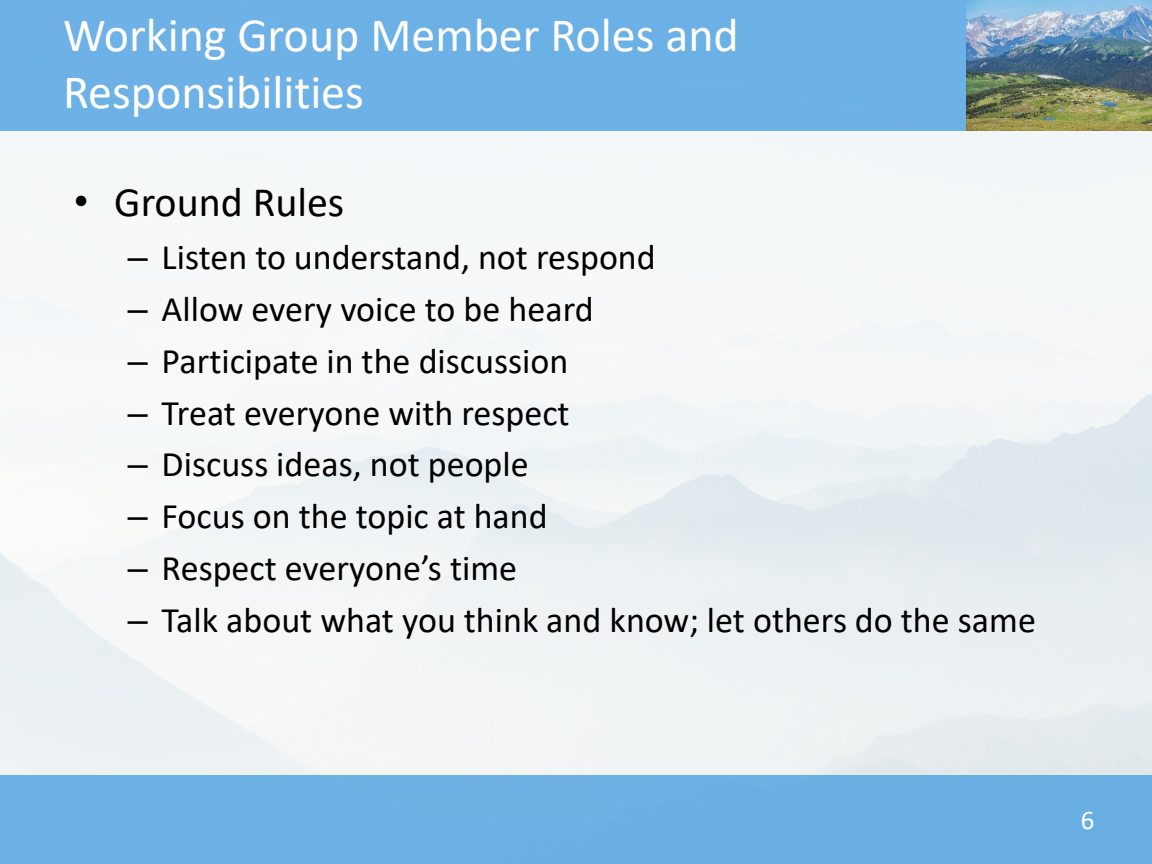
<style>
.page{position:relative;width:1152px;height:864px;background:#fff}
.page>*{position:absolute;margin:0;border:0;box-sizing:border-box;transform-origin:0 0}
.t1{font:48px/57.6px "Calibri";color:#fff}
.t2{font:42px "Calibri";color:#000}
.t3{font:36px "Calibri";color:#000}
.t4{font:27px "Calibri";color:#fff}
.s1{font-family:"Arial"}
</style>
<div class="page">
<img style="left:0;top:130px;width:1152px;height:646px">
<div style="left:0;top:0;width:1152px;height:130px;background:#6db1e6"></div>
<div style="left:0;top:776px;width:1152px;height:88px;background:#6cb0e5"></div>
<img style="left:966px;top:0;width:186px;height:130px">
<p class="t1" style="left:63px;top:5px;width:677px">Working Group Member Roles and<br>Responsibilities</p>
<p class="t2" style="left:74px;top:173px;width:272px"><span class="s1">•</span> Ground Rules</p>
<p class="t3" style="left:128px;top:232px;width:529px"><span class="s1">–</span> Listen to understand, not respond</p>
<p class="t3" style="left:128px;top:284px;width:467px"><span class="s1">–</span> Allow every voice to be heard</p>
<p class="t3" style="left:128px;top:336px;width:442px"><span class="s1">–</span> Participate in the discussion</p>
<p class="t3" style="left:128px;top:388px;width:443px"><span class="s1">–</span> Treat everyone with respect</p>
<p class="t3" style="left:128px;top:440px;width:402px"><span class="s1">–</span> Discuss ideas, not people</p>
<p class="t3" style="left:128px;top:491px;width:421px"><span class="s1">–</span> Focus on the topic at hand</p>
<p class="t3" style="left:128px;top:543px;width:391px"><span class="s1">–</span> Respect everyone’s time</p>
<p class="t3" style="left:128px;top:595px;width:910px"><span class="s1">–</span> Talk about what you think and know; let others do the same</p>
<p class="t4" style="left:1081px;top:801px;width:15px">6</p>
</div>
